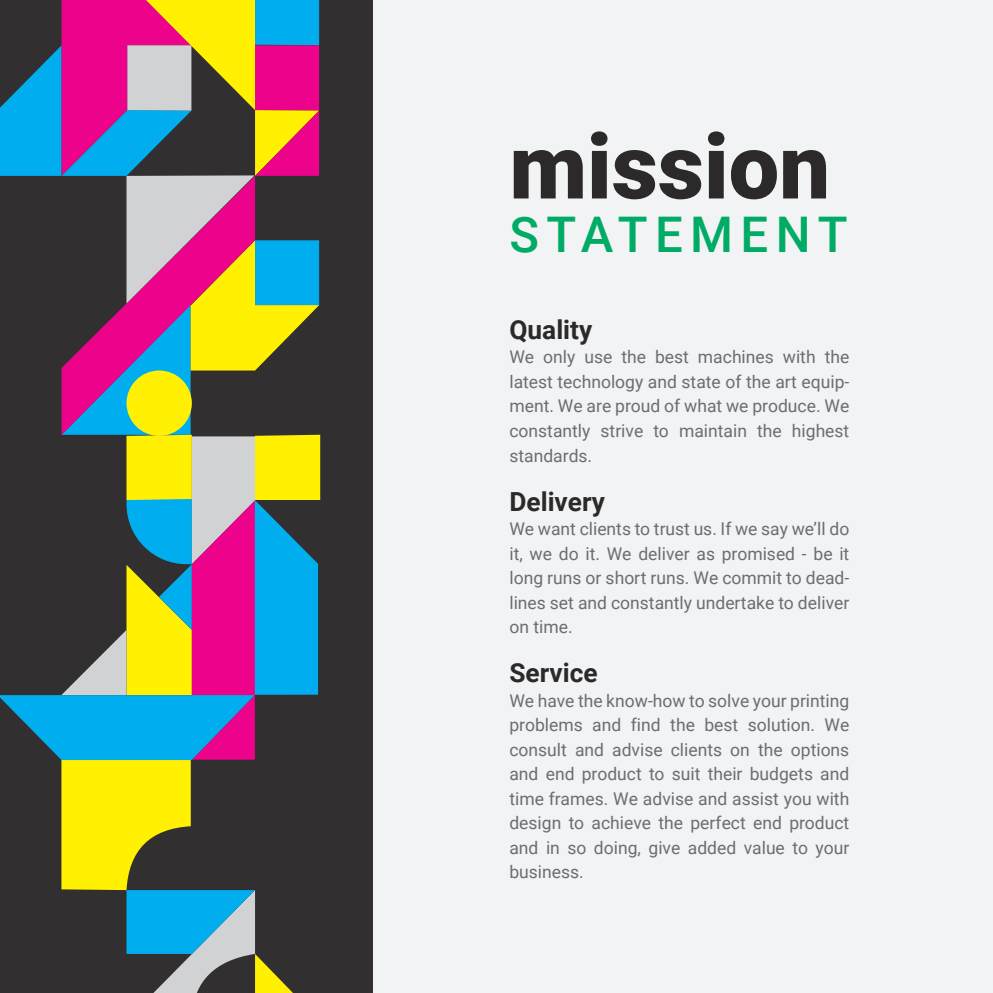
<style>
.page{position:relative;width:993px;height:993px;background:#fff}
.page>*{position:absolute;margin:0;border:0;box-sizing:border-box;transform-origin:0 0}
.t1{font:900 89.95px "Roboto";color:#2b292a}
.t2{font:500 49px "Roboto";letter-spacing:.15em;color:#00ab66}
.t3{font:700 26.25px "Roboto";color:#2b292a}
.t4{font:17.5px/24.5px "Roboto";color:#6c6d70;text-align:justify}
</style>
<div class="page">
<div style="left:0;top:0;width:992px;height:992px;background:#f2f3f4"></div>
<div style="left:0;top:0;width:372px;height:992px;background:#312f30"></div>
<svg style="left:0;top:0;width:320px;height:992px"></svg>
<h1 class="t1" style="left:509px;top:103px;width:322px">mission</h1>
<h2 class="t2" style="left:509px;top:200px;width:340px">STATEMENT</h2>
<h3 class="t3" style="left:509px;top:311px;width:84px">Quality</h3>
<p class="t4" style="left:509px;top:344px;width:341px">We only use the best machines with the latest technology and state of the art equip&shy;ment. We are proud of what we produce. We constantly strive to maintain the highest standards.</p>
<h3 class="t3" style="left:509px;top:482px;width:97px">Delivery</h3>
<p class="t4" style="left:509px;top:515px;width:341px">We want clients to trust us. If we say we’ll do it, we do it. We deliver as promised - be it long runs or short runs. We commit to dead&shy;lines set and constantly undertake to deliver on time.</p>
<h3 class="t3" style="left:509px;top:654px;width:90px">Service</h3>
<p class="t4" style="left:509px;top:687px;width:341px">We have the know-how to solve your printing problems and find the best solution. We consult and advise clients on the options and end product to suit their budgets and time frames. We advise and assist you with design to achieve the perfect end product and in so doing, give added value to your business.</p>
</div>
